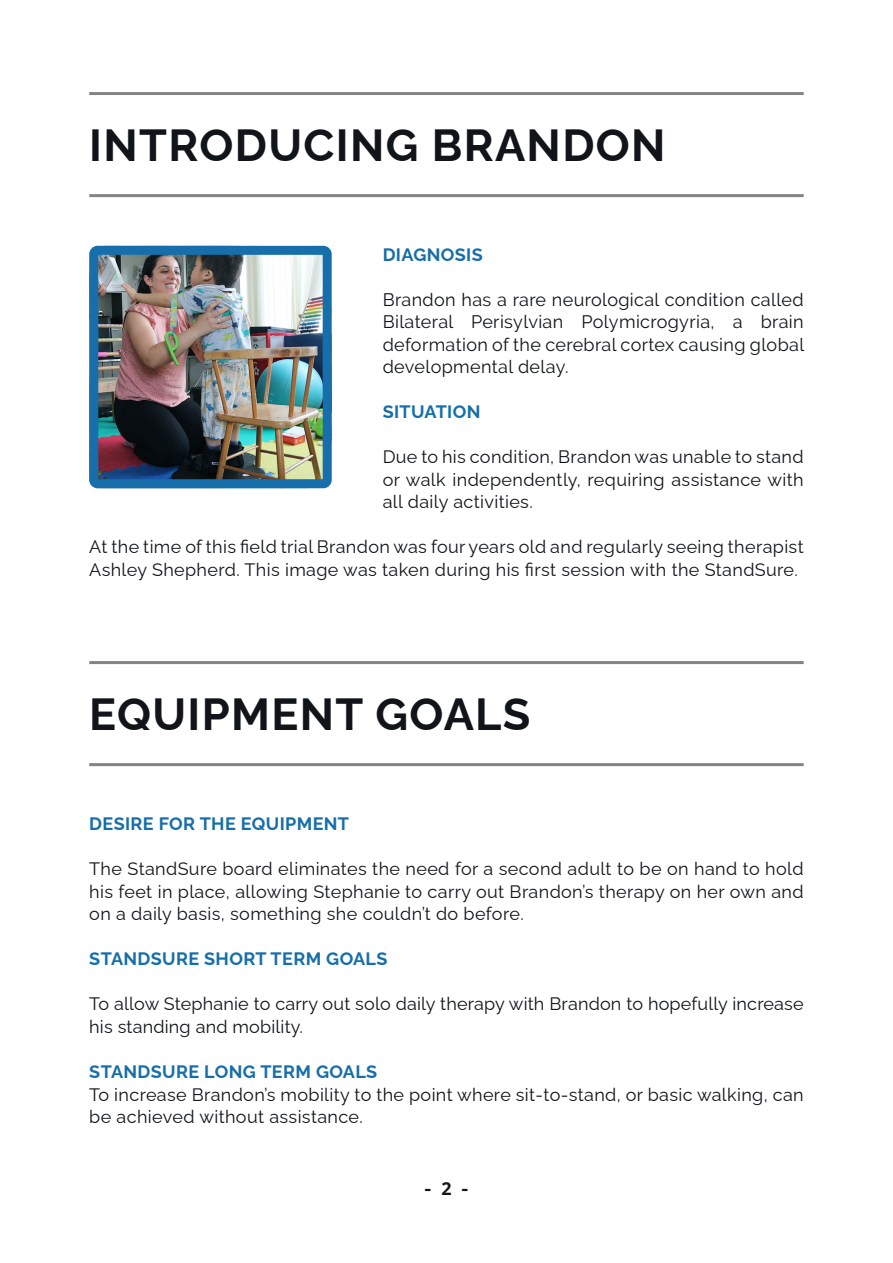
<style>
.page{position:relative;width:893px;height:1263px;background:#fff}
.page>*{position:absolute;margin:0;border:0;box-sizing:border-box;transform-origin:0 0}
.t1{font:45px "Raleway Bold RMS";letter-spacing:.03em;color:#111418}
.t2{font:18px/22.5px "Raleway Regular RMS";letter-spacing:.02em;color:#111418}
.t3{font:18px/22.5px "Raleway";letter-spacing:.02em;color:#111418;text-align:justify}
.t4{font:18px "Raleway Bold RMS";letter-spacing:.02em;color:#166eaa}
.t5{font:18px "Raleway Bold RMS";color:#111418}
</style>
<div class="page">
<img style="left:99px;top:256px;width:223px;height:222px">
<div style="left:89px;top:246px;width:243px;height:242px;border:9px solid #166eaa;border-radius:4px"></div>
<hr style="left:89px;top:763px;width:715px;height:3px;background:#848385">
<hr style="left:89px;top:661px;width:715px;height:3px;background:#848385">
<hr style="left:89px;top:194px;width:715px;height:3px;background:#848385">
<hr style="left:89px;top:92px;width:715px;height:3px;background:#848385">
<p class="t1" style="left:89px;top:111px;width:578px">INTRODUCING BRANDON</p>
<p class="t4" style="left:383px;top:240px;width:102px">DIAGNOSIS</p>
<p class="t3" style="left:383px;top:288px;width:423px">Brandon has a rare neurological condition called Bilateral Perisylvian Polymicrogyria, a brain deformation of the cerebral cortex causing global developmental delay.</p>
<p class="t4" style="left:383px;top:398px;width:99px">SITUATION</p>
<p class="t2" style="left:383px;top:444px;width:422px;text-align:justify">Due to his condition, Brandon was unable to stand or walk independently, requiring assistance with all daily activities.</p>
<p class="t2" style="left:89px;top:534px;width:716px">At the time of this field trial Brandon was four years old and regularly seeing therapist<br>Ashley Shepherd. This image was taken during his first session with the StandSure.</p>
<p class="t1" style="left:89px;top:680px;width:443px">EQUIPMENT GOALS</p>
<p class="t4" style="left:89px;top:810px;width:261px">DESIRE FOR THE EQUIPMENT</p>
<p class="t2" style="left:89px;top:856px;width:716px;text-align:justify">The StandSure board eliminates the need for a second adult to be on hand to hold his feet in place, allowing Stephanie to carry out Brandon’s therapy on her own and on a daily basis, something she couldn’t do before.</p>
<p class="t4" style="left:89px;top:945px;width:300px">STANDSURE SHORT TERM GOALS</p>
<p class="t2" style="left:89px;top:991px;width:716px">To allow Stephanie to carry out solo daily therapy with Brandon to hopefully increase his standing and mobility.</p>
<p class="t4" style="left:89px;top:1058px;width:289px">STANDSURE LONG TERM GOALS</p>
<p class="t2" style="left:89px;top:1081px;width:716px">To increase Brandon’s mobility to the point where sit-to-stand, or basic walking, can be achieved without assistance.</p>
<p class="t5" style="left:424px;top:1174px;width:46px">- 2 -</p>
</div>
